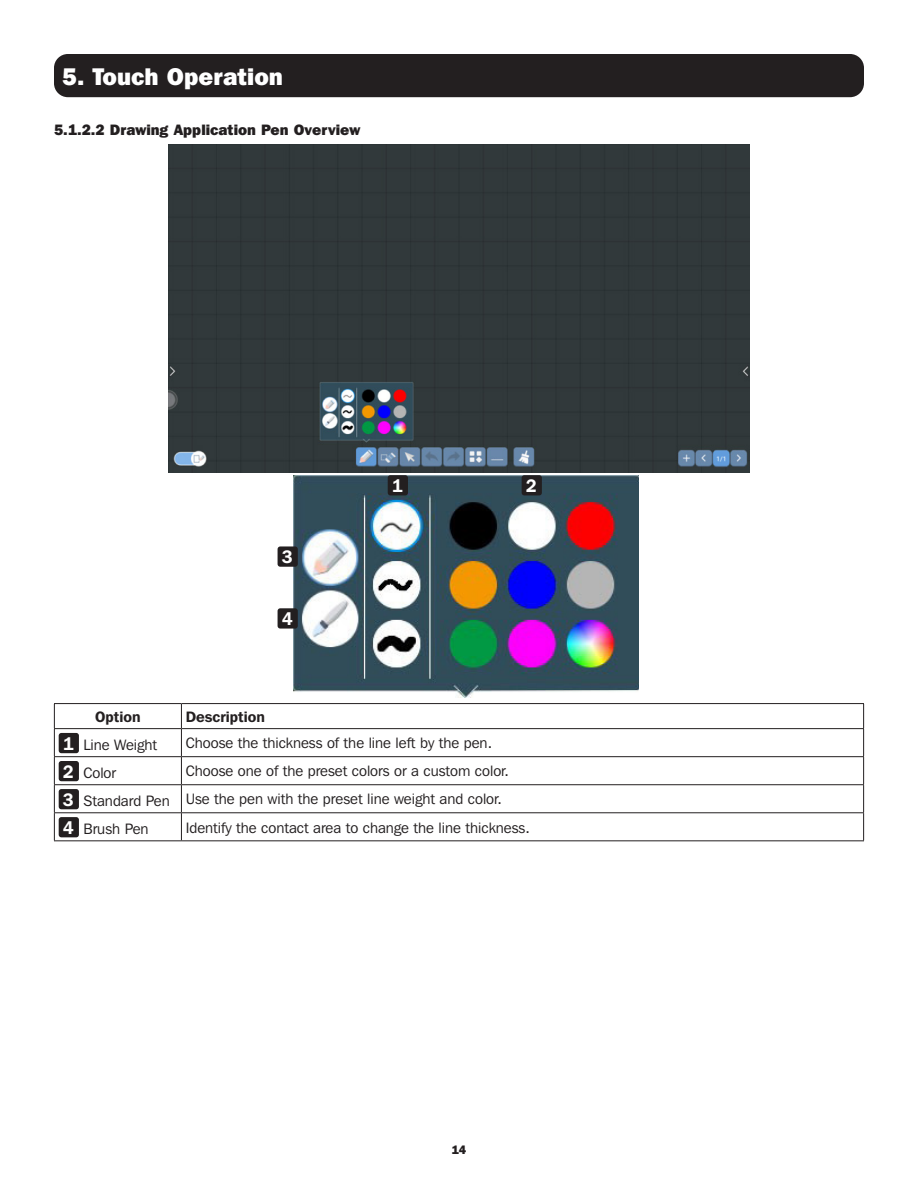
<style>
.page{position:relative;width:918px;height:1188px;background:#fff}
.page>*{position:absolute;margin:0;border:0;box-sizing:border-box;transform-origin:0 0}
.t1{font:800 24px "Franklin Gothic IT Cby BT";color:#fff}
.t2{font:600 18px "Franklin Gothic IT Cby BT";color:#fff}
.t3{font:15px "Franklin Gothic IT Cby BT";color:#231f20}
.Bullet_Body_Text{font:800 15px "Franklin Gothic IT Cby BT";color:#231f20}
.t4{font:600 15px "Franklin Gothic IT Cby BT";color:#231f20}
.t5{font:800 12px "Franklin Gothic IT Cby BT";color:#231f20}
</style>
<div class="page">
<div style="left:54px;top:54px;width:810px;height:43px;background:#231f20;border-radius:14px"></div>
<div style="left:168px;top:145px;width:582px;height:328px;background:#31393b"></div>
<img style="left:293px;top:476px;width:345px;height:221px">
<hr style="left:54px;top:703px;width:127px;height:1px;background:#231f20">
<hr style="left:181px;top:703px;width:683px;height:1px;background:#231f20">
<hr style="left:54px;top:728px;width:127px;height:1px;background:#231f20">
<hr style="left:181px;top:728px;width:683px;height:1px;background:#231f20">
<hr style="left:54px;top:756px;width:127px;height:1px;background:#231f20">
<hr style="left:181px;top:756px;width:683px;height:1px;background:#231f20">
<hr style="left:54px;top:784px;width:127px;height:1px;background:#231f20">
<hr style="left:181px;top:784px;width:683px;height:1px;background:#231f20">
<hr style="left:54px;top:812px;width:127px;height:1px;background:#231f20">
<svg style="left:54px;top:704px;width:1px;height:136px"></svg>
<hr style="left:181px;top:812px;width:683px;height:1px;background:#231f20">
<svg style="left:181px;top:704px;width:1px;height:136px"></svg>
<svg style="left:863px;top:704px;width:1px;height:136px"></svg>
<hr style="left:54px;top:840px;width:127px;height:1px;background:#231f20">
<hr style="left:181px;top:840px;width:683px;height:1px;background:#231f20">
<div style="left:59px;top:733px;width:20px;height:20px;background:#231f20;border-radius:3px"></div>
<div style="left:59px;top:761px;width:20px;height:20px;background:#231f20;border-radius:3px"></div>
<div style="left:59px;top:789px;width:20px;height:20px;background:#231f20;border-radius:3px"></div>
<div style="left:59px;top:817px;width:20px;height:20px;background:#231f20;border-radius:3px"></div>
<div style="left:388px;top:475px;width:20px;height:20px;background:#231f20;border-radius:3px"></div>
<div style="left:522px;top:475px;width:20px;height:20px;background:#231f20;border-radius:3px"></div>
<div style="left:278px;top:546px;width:20px;height:21px;background:#231f20;border-radius:3px"></div>
<div style="left:278px;top:608px;width:20px;height:21px;background:#231f20;border-radius:3px"></div>
<p class="t1" style="left:62px;top:61px;width:222px">5. Touch Operation</p>
<p class="Bullet_Body_Text" style="left:54px;top:120px;width:308px">5.1.2.2 Drawing Application Pen Overview</p>
<p class="t2" style="left:282px;top:545px;width:12px">3</p>
<p class="t2" style="left:282px;top:607px;width:12px">4</p>
<p class="t4" style="left:95px;top:707px;width:47px">Option</p>
<p class="t4" style="left:186px;top:707px;width:81px">Description</p>
<p class="t2" style="left:392px;top:474px;width:12px">1</p>
<p class="t2" style="left:526px;top:474px;width:12px">2</p>
<p class="t2" style="left:63px;top:732px;width:12px">1</p>
<p class="t3" style="left:83px;top:736px;width:75px">Line Weight</p>
<p class="t3" style="left:186px;top:734px;width:308px">Choose the thickness of the line left by the pen.</p>
<p class="t2" style="left:63px;top:760px;width:12px">2</p>
<p class="t3" style="left:83px;top:764px;width:34px">Color</p>
<p class="t3" style="left:186px;top:762px;width:325px">Choose one of the preset colors or a custom color.</p>
<p class="t2" style="left:63px;top:788px;width:12px">3</p>
<p class="t3" style="left:83px;top:792px;width:88px">Standard Pen</p>
<p class="t3" style="left:186px;top:790px;width:318px">Use the pen with the preset line weight and color.</p>
<p class="t2" style="left:63px;top:816px;width:12px">4</p>
<p class="t3" style="left:83px;top:820px;width:67px">Brush Pen</p>
<p class="t3" style="left:186px;top:818px;width:346px">Identify the contact area to change the line thickness.</p>
<p class="t5" style="left:452px;top:1142px;width:16px">14</p>
</div>
